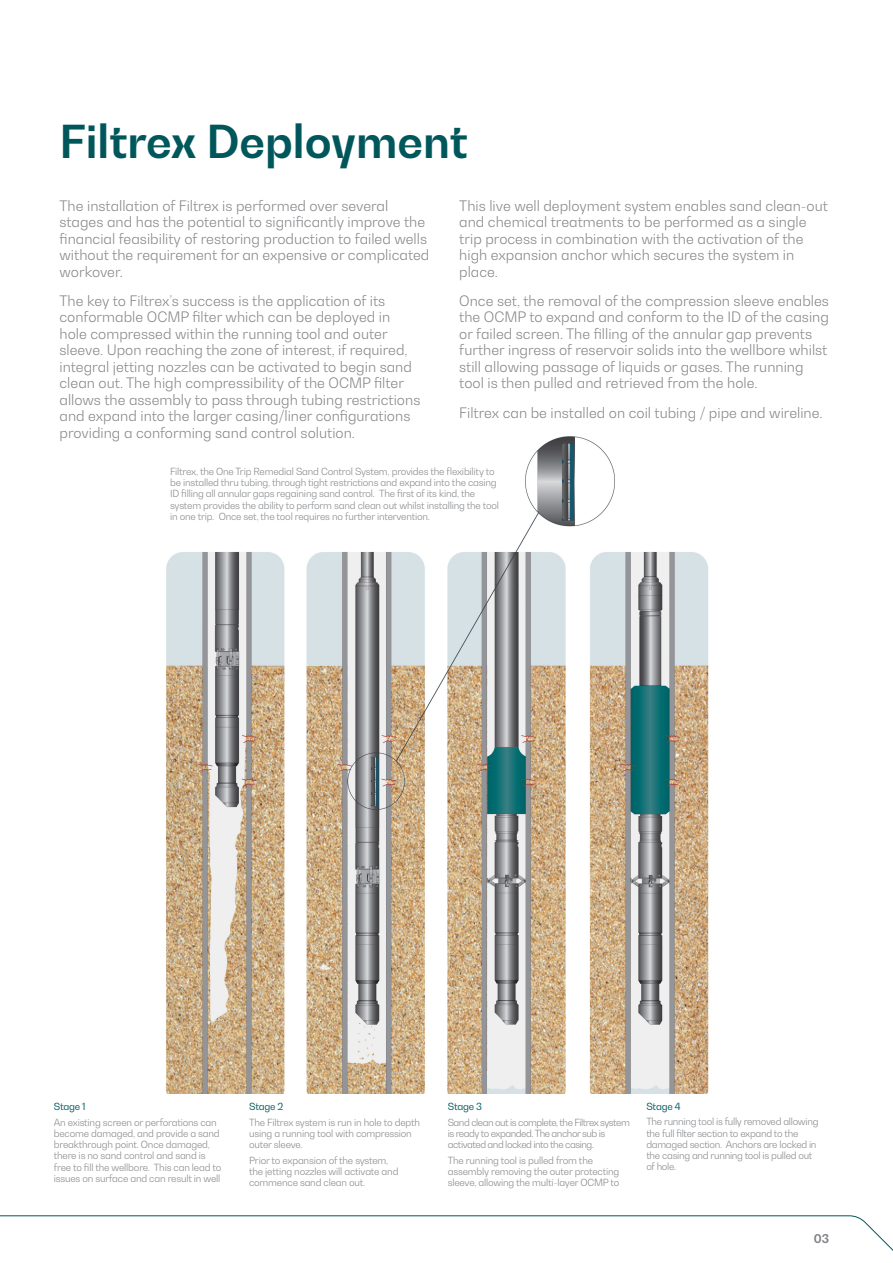
<style>
.page{position:relative;width:893px;height:1263px;background:#fff}
.page>*{position:absolute;margin:0;border:0;box-sizing:border-box;transform-origin:0 0}
.t1{font:700 45px "Bw Gradual";color:#00575b}
.t2{font:300 14.25px/16.5px "Bw Gradual";color:#808285}
.t3{font:700 12px "Bw Gradual";color:#808285}
.t4{font:300 9.75px/11.2px "Bw Gradual";letter-spacing:-.02em;color:#808285}
.t5{font:300 9.75px/11.2px "Bw Gradual";letter-spacing:-.05em;color:#808285}
.t6{font:9.75px "Bw Gradual";letter-spacing:-.02em;color:#00575b}
</style>
<div class="page">
<svg style="left:0;top:1215px;width:893px;height:36px"></svg>
<img style="left:166px;top:436px;width:543px;height:658px">
<p class="t1" style="left:60px;top:112px;width:410px">Filtrex Deployment</p>
<p class="t2" style="left:60px;top:197px;width:371px">The installation of Filtrex is performed over several stages and has the potential to significantly improve the financial feasibility of restoring production to failed wells without the requirement for an expensive or complicated workover.</p>
<p class="t2" style="left:60px;top:292px;width:362px">The key to Filtrex’s success is the application of its conformable OCMP filter which can be deployed in hole compressed within the running tool and outer sleeve. Upon reaching the zone of interest, if required, integral jetting nozzles can be activated to begin sand clean out. The high compressibility of the OCMP filter allows the assembly to pass through tubing restrictions and expand into the larger casing/liner configurations providing a conforming sand control solution.</p>
<p class="t2" style="left:459px;top:197px;width:370px">This live well deployment system enables sand clean-out and chemical treatments to be performed as a single trip process in combination with the activation of the high expansion anchor which secures the system in place.</p>
<p class="t2" style="left:459px;top:292px;width:371px">Once set, the removal of the compression sleeve enables the OCMP to expand and conform to the ID of the casing or failed screen. The filling of the annular gap prevents further ingress of reservoir solids into the wellbore whilst still allowing passage of liquids or gases. The running tool is then pulled and retrieved from the hole.</p>
<p class="t2" style="left:459px;top:404px;width:365px">Filtrex can be installed on coil tubing / pipe and wireline.</p>
<p class="t4" style="left:170px;top:465px;width:331px">Filtrex, the One Trip Remedial Sand Control System, provides the flexibility to be installed thru tubing, through tight restrictions and expand into the casing ID filling all annular gaps regaining sand control. The first of its kind, the system provides the ability to perform sand clean out whilst installing the tool in one trip. Once set, the tool requires no further intervention.</p>
<p class="t6" style="left:54px;top:1100px;width:33px">Stage 1</p>
<p class="t4" style="left:54px;top:1116px;width:169px">An existing screen or perforations can become damaged, and provide a sand breakthrough point. Once damaged, there is no sand control and sand is free to fill the wellbore. This can lead to issues on surface and can result in well</p>
<p class="t6" style="left:249px;top:1100px;width:36px">Stage 2</p>
<p class="t4" style="left:249px;top:1116px;width:172px">The Filtrex system is run in hole to depth using a running tool with compression outer sleeve.</p>
<p class="t4" style="left:249px;top:1154px;width:151px">Prior to expansion of the system, the jetting nozzles will activate and commence sand clean out.</p>
<p class="t6" style="left:448px;top:1100px;width:36px">Stage 3</p>
<p class="t5" style="left:448px;top:1116px;width:184px">Sand clean out is complete, the Filtrex system is ready to expanded. The anchor sub is activated and locked into the casing.</p>
<p class="t4" style="left:448px;top:1154px;width:173px">The running tool is pulled from the assembly removing the outer protecting sleeve, allowing the multi-layer OCMP to</p>
<p class="t6" style="left:646px;top:1100px;width:36px">Stage 4</p>
<p class="t4" style="left:646px;top:1116px;width:174px">The running tool is fully removed allowing the full filter section to expand to the damaged section. Anchors are locked in the casing and running tool is pulled out of hole.</p>
<p class="t3" style="left:814px;top:1231px;width:17px">03</p>
</div>
